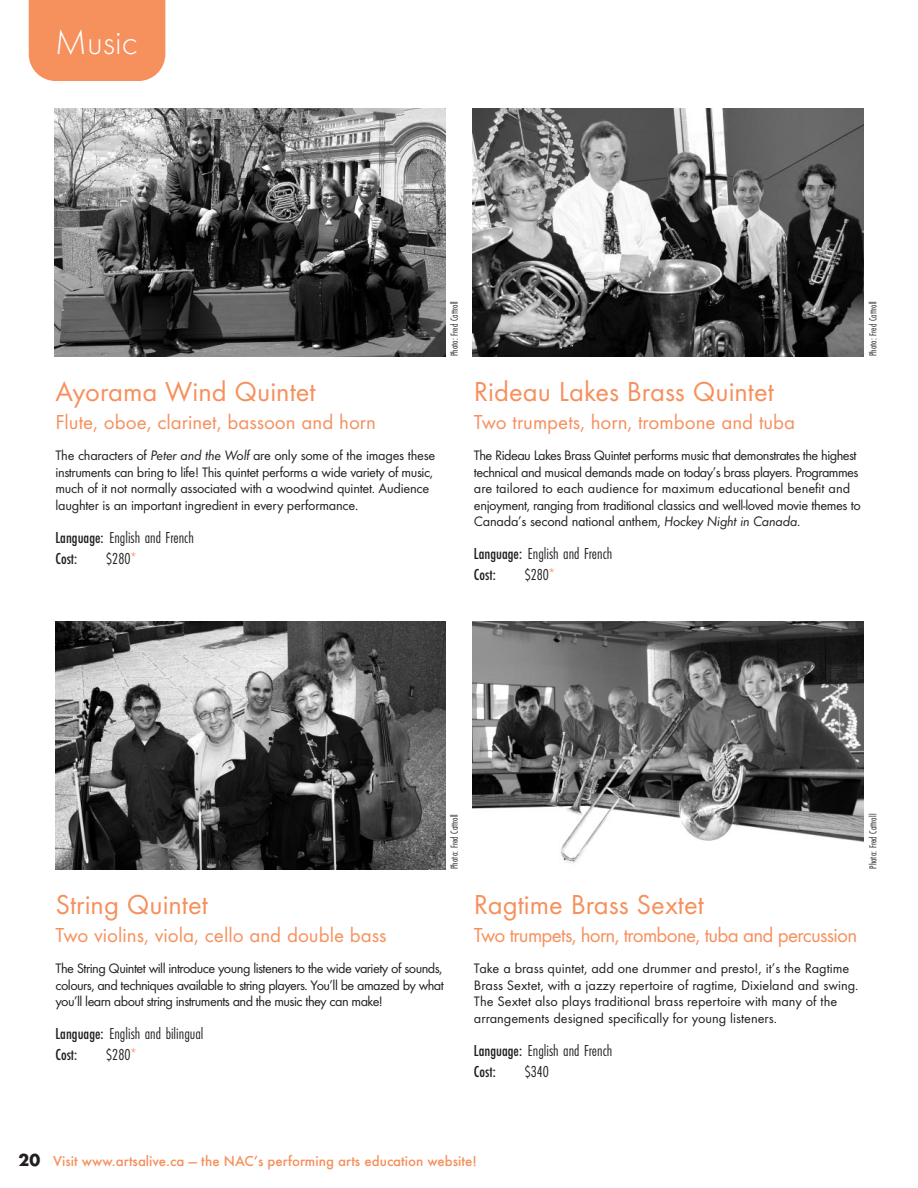
<style>
.page{position:relative;width:918px;height:1188px;background:#fff}
.page>*{position:absolute;margin:0;border:0;box-sizing:border-box;transform-origin:0 0}
.t1{font:300 36px "Futura EF";color:#fff}
.t2{font:28.5px "Futura EF";color:#f6905d}
.t3{font:21px "Futura EF";color:#f6905d}
.t4{font:21px "Futura EF";letter-spacing:-.035em;color:#f6905d}
.t5{font:300 condensed 16.5px/21.3px "Futura EF";color:#231f20}
.t6{font:500 15px "Futura EF";color:#f6905d}
.t7{font:14.25px/16.5px "Futura EF";letter-spacing:-.015em;color:#231f20}
.t8{font:300 condensed 10.5px "Futura EF";color:#231f20}
.s1{font-style:italic}
.s2{font-weight:500}
.s3{color:#f6905d}
.s4{font-weight:700;font-size:18px;color:#231f20}
</style>
<div class="page">
<img style="left:472px;top:108px;width:392px;height:249px">
<img style="left:54px;top:108px;width:392px;height:249px">
<img style="left:55px;top:621px;width:391px;height:249px">
<img style="left:472px;top:621px;width:392px;height:242px">
<div style="left:29px;top:0;width:136px;height:81px;background:#f6905d"></div>
<h1 class="t1" style="left:55px;top:29px;width:84px">Music</h1>
<h2 class="t2" style="left:55px;top:381px;width:262px">Ayorama Wind Quintet</h2>
<h3 class="t3" style="left:55px;top:415px;width:322px">Flute, oboe, clarinet, bassoon and horn</h3>
<p class="t7" style="left:55px;top:448px;width:381px">The characters of <span class="s1">Peter and the Wolf</span> are only some of the images these instruments can bring to life! This quintet performs a wide variety of music, much of it not normally associated with a woodwind quintet. Audience laughter is an important ingredient in every performance.</p>
<p class="t5" style="left:55px;top:528px;width:140px"><span class="s2">Language:</span> English and French<br><span class="s2">Cost:</span></p>
<p class="t5" style="left:106px;top:549px;width:32px">$280<span class="s3">*</span></p>
<p class="t8" style="left:450px;top:356px;width:57px;rotate:-90deg">Photo: Fred Cattroll</p>
<p class="t8" style="left:869px;top:356px;width:57px;rotate:-90deg">Photo: Fred Cattroll</p>
<h2 class="t2" style="left:474px;top:381px;width:301px">Rideau Lakes Brass Quintet</h2>
<h3 class="t3" style="left:474px;top:415px;width:323px">Two trumpets, horn, trombone and tuba</h3>
<p class="t7" style="left:474px;top:448px;width:388px">The Rideau Lakes Brass Quintet performs music that demonstrates the highest technical and musical demands made on today’s brass players. Programmes are tailored to each audience for maximum educational benefit and enjoyment, ranging from traditional classics and well-loved movie themes to Canada’s second national anthem, <span class="s1">Hockey Night in Canada</span>.</p>
<p class="t5" style="left:474px;top:544px;width:140px"><span class="s2">Language:</span> English and French<br><span class="s2">Cost:</span></p>
<p class="t5" style="left:525px;top:566px;width:32px">$280<span class="s3">*</span></p>
<p class="t8" style="left:450px;top:869px;width:57px;rotate:-90deg">Photo: Fred Cattroll</p>
<p class="t8" style="left:869px;top:869px;width:57px;rotate:-90deg">Photo: Fred Cattroll</p>
<h2 class="t2" style="left:55px;top:894px;width:154px">String Quintet</h2>
<h3 class="t3" style="left:55px;top:928px;width:333px">Two violins, viola, cello and double bass</h3>
<p class="t7" style="left:55px;top:961px;width:390px;text-align:justify">The String Quintet will introduce young listeners to the wide variety of sounds, colours, and techniques available to string players. You’ll be amazed by what you’ll learn about string instruments and the music they can make!</p>
<p class="t5" style="left:55px;top:1024px;width:149px"><span class="s2">Language:</span> English and bilingual<br><span class="s2">Cost:</span></p>
<p class="t5" style="left:106px;top:1046px;width:32px">$280<span class="s3">*</span></p>
<h2 class="t2" style="left:474px;top:894px;width:231px">Ragtime Brass Sextet</h2>
<h3 class="t4" style="left:474px;top:928px;width:385px">Two trumpets, horn, trombone, tuba and percussion</h3>
<p class="t7" style="left:474px;top:961px;width:386px">Take a brass quintet, add one drummer and presto!, it’s the Ragtime Brass Sextet, with a jazzy repertoire of ragtime, Dixieland and swing.<br>The Sextet also plays traditional brass repertoire with many of the arrangements designed specifically for young listeners.</p>
<p class="t5" style="left:474px;top:1041px;width:140px"><span class="s2">Language:</span> English and French<br><span class="s2">Cost:</span></p>
<p class="t5" style="left:525px;top:1062px;width:26px">$340</p>
<p class="t6" style="left:19px;top:1155px;width:460px"><span class="s4">20</span> Visit www.artsalive.ca — the NAC’s performing arts education website!</p>
</div>
